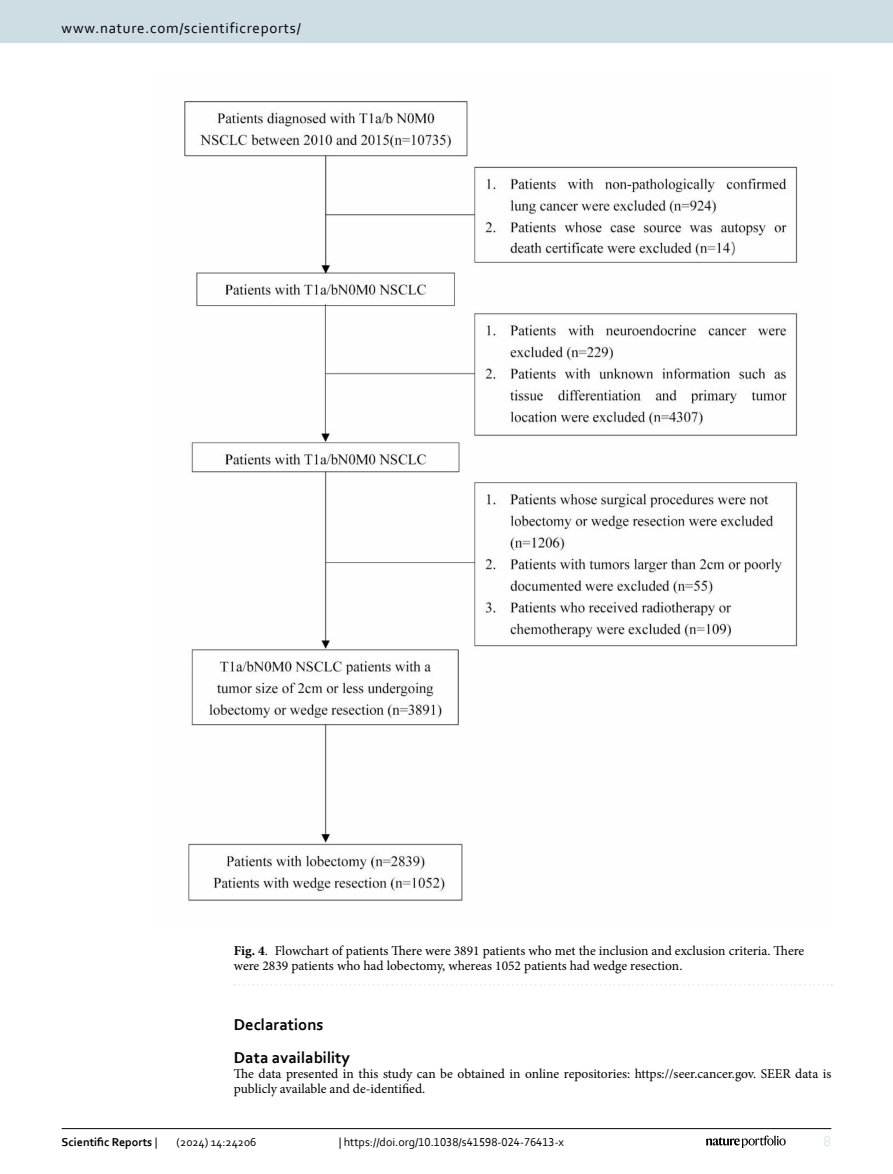
<style>
.page{position:relative;width:893px;height:1174px;background:#fff}
.page>*{position:absolute;margin:0;border:0;box-sizing:border-box;transform-origin:0 0}
.Endmatter_Heading{font:700 16.5px "Corbel";color:#000}
.Head_1{font:700 16.5px "Corbel";color:#000}
.t1{font:15px "Corbel";letter-spacing:.05em;color:#000}
.t2{font:15px "Corbel";color:#d9e4eb}
.Figure_Caption{font:13.5px/15px "Minion Pro";color:#000}
.Data_Availability{font:13.5px/15px "Minion Pro";color:#000}
.t3{font:12px "Corbel";color:#000}
.t4{font:700 12px "Corbel";color:#000}
.s1{font-weight:700}
.s2{font-weight:400}
</style>
<div class="page">
<img style="left:184px;top:101px;width:614px;height:800px">
<svg style="left:235px;top:984px;width:597px;height:1px"></svg>
<hr style="left:62px;top:1128px;width:769px;height:1px;background:#000">
<svg style="left:706px;top:1135px;width:80px;height:12px"></svg>
<div style="left:0;top:0;width:893px;height:43px;background:#cedde4"></div>
<p class="t1" style="left:62px;top:18px;width:241px">www.nature.com/scientificreports/</p>
<p class="Figure_Caption" style="left:234px;top:942px;width:572px"><span class="s1">Fig. 4</span>. Flowchart of patients There were 3891 patients who met the inclusion and exclusion criteria. There were 2839 patients who had lobectomy, whereas 1052 patients had wedge resection.</p>
<p class="Head_1" style="left:234px;top:1014px;width:91px">Declarations</p>
<p class="Endmatter_Heading" style="left:234px;top:1047px;width:118px">Data availability</p>
<p class="Data_Availability" style="left:234px;top:1066px;width:599px">The data presented in this study can be obtained in online repositories: https://seer.cancer.gov. SEER data is publicly available and de-identified.</p>
<p class="t4" style="left:62px;top:1134px;width:97px">Scientific Reports <span class="s2">|</span></p>
<p class="t3" style="left:177px;top:1134px;width:81px">(2024) 14:24206</p>
<p class="t3" style="left:339px;top:1134px;width:227px">| https://doi.org/10.1038/s41598-024-76413-x</p>
<p class="t2" style="left:824px;top:1132px;width:9px">8</p>
</div>
